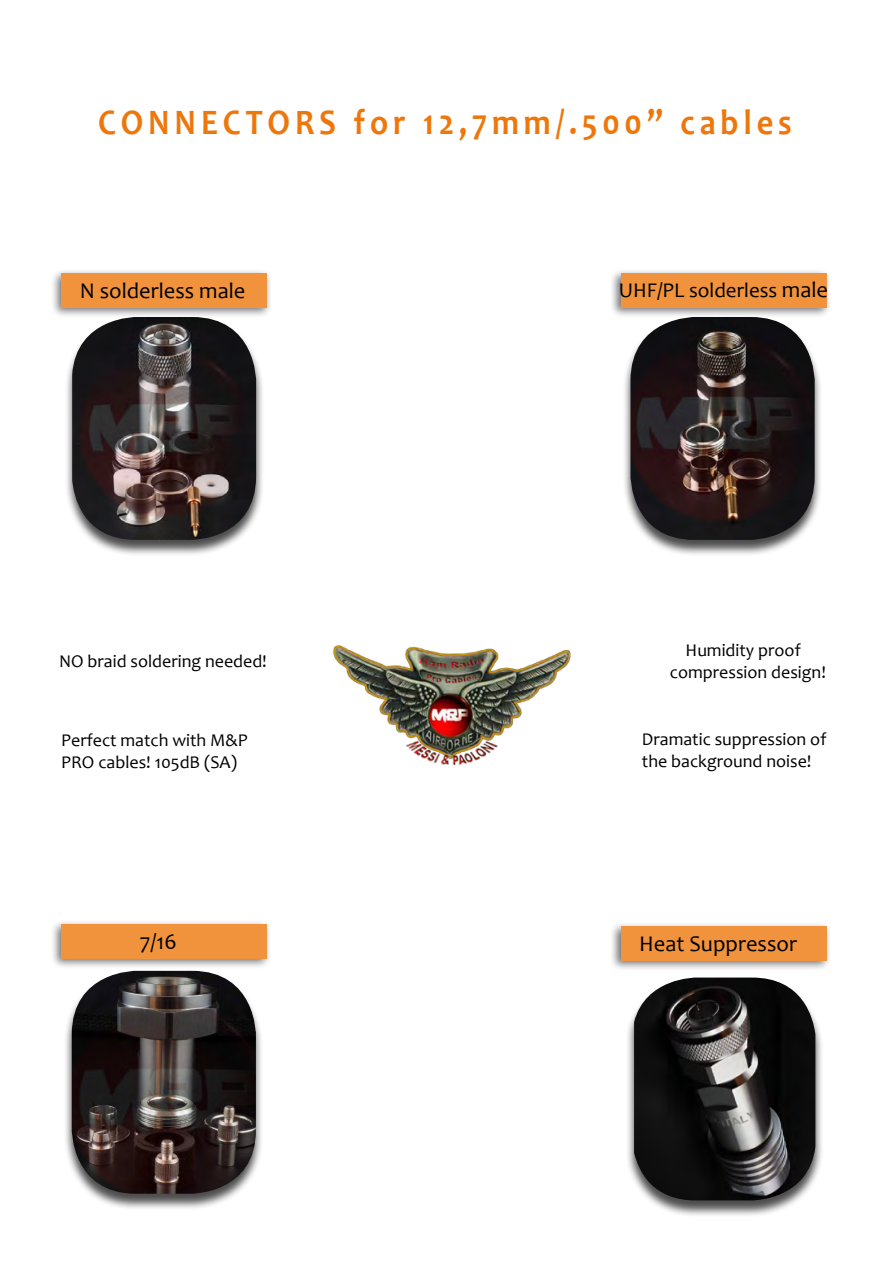
<style>
.page{position:relative;width:893px;height:1263px;background:#fff}
.page>*{position:absolute;margin:0;border:0;box-sizing:border-box;transform-origin:0 0}
.t1{font:700 36px "Candara";letter-spacing:.15em;color:#ee770c;scale:.9 1}
.t2{font:22.5px "Candara";color:#000}
.t3{font:21px "Candara";color:#000}
.t4{font:18px/21.6px "Candara";color:#000}
.s1{font-size:22.5px}
</style>
<div class="page">
<div style="left:50px;top:268px;width:222px;height:51px;background:#000;opacity:.7"></div>
<div style="left:61px;top:273px;width:206px;height:34px;background:#f1923c"></div>
<div style="left:64px;top:317px;width:200px;height:240px;background:#000;opacity:.7"></div>
<img style="left:72px;top:317px;width:184px;height:223px">
<div style="left:622px;top:317px;width:201px;height:240px;background:#000;opacity:.7"></div>
<img style="left:630px;top:319px;width:185px;height:221px">
<div style="left:63px;top:971px;width:201px;height:239px;background:#000;opacity:.7"></div>
<img style="left:72px;top:971px;width:184px;height:223px">
<div style="left:626px;top:978px;width:198px;height:239px;background:#000;opacity:.7"></div>
<img style="left:634px;top:977px;width:181px;height:223px">
<div style="left:609px;top:268px;width:223px;height:51px;background:#000;opacity:.7"></div>
<div style="left:621px;top:273px;width:206px;height:34px;background:#f1923c"></div>
<div style="left:50px;top:919px;width:222px;height:50px;background:#000;opacity:.7"></div>
<div style="left:61px;top:924px;width:206px;height:34px;background:#f1923c"></div>
<div style="left:609px;top:921px;width:223px;height:50px;background:#000;opacity:.7"></div>
<div style="left:621px;top:926px;width:206px;height:34px;background:#f1923c"></div>
<img style="left:333px;top:645px;width:238px;height:120px">
<h1 class="t1" style="left:98px;top:99px;width:772px">CONNECTORS for 12,7mm/.500” cables</h1>
<p class="t2" style="left:80px;top:277px;width:167px">N solderless male</p>
<p class="t3" style="left:619px;top:277px;width:211px">UHF/PL solderless <span class="s1">male</span></p>
<p class="t4" style="left:59px;top:650px;width:209px">NO braid soldering needed!</p>
<p class="t4" style="left:61px;top:729px;width:188px">Perfect match with M&amp;P<br>PRO cables! 105dB (SA)</p>
<p class="t4" style="left:670px;top:640px;width:157px;text-align:center">Humidity proof compression design!</p>
<p class="t4" style="left:642px;top:728px;width:186px">Dramatic suppression of the background noise!</p>
<p class="t2" style="left:140px;top:928px;width:38px">7/16</p>
<p class="t2" style="left:639px;top:929px;width:159px">Heat Suppressor</p>
</div>
